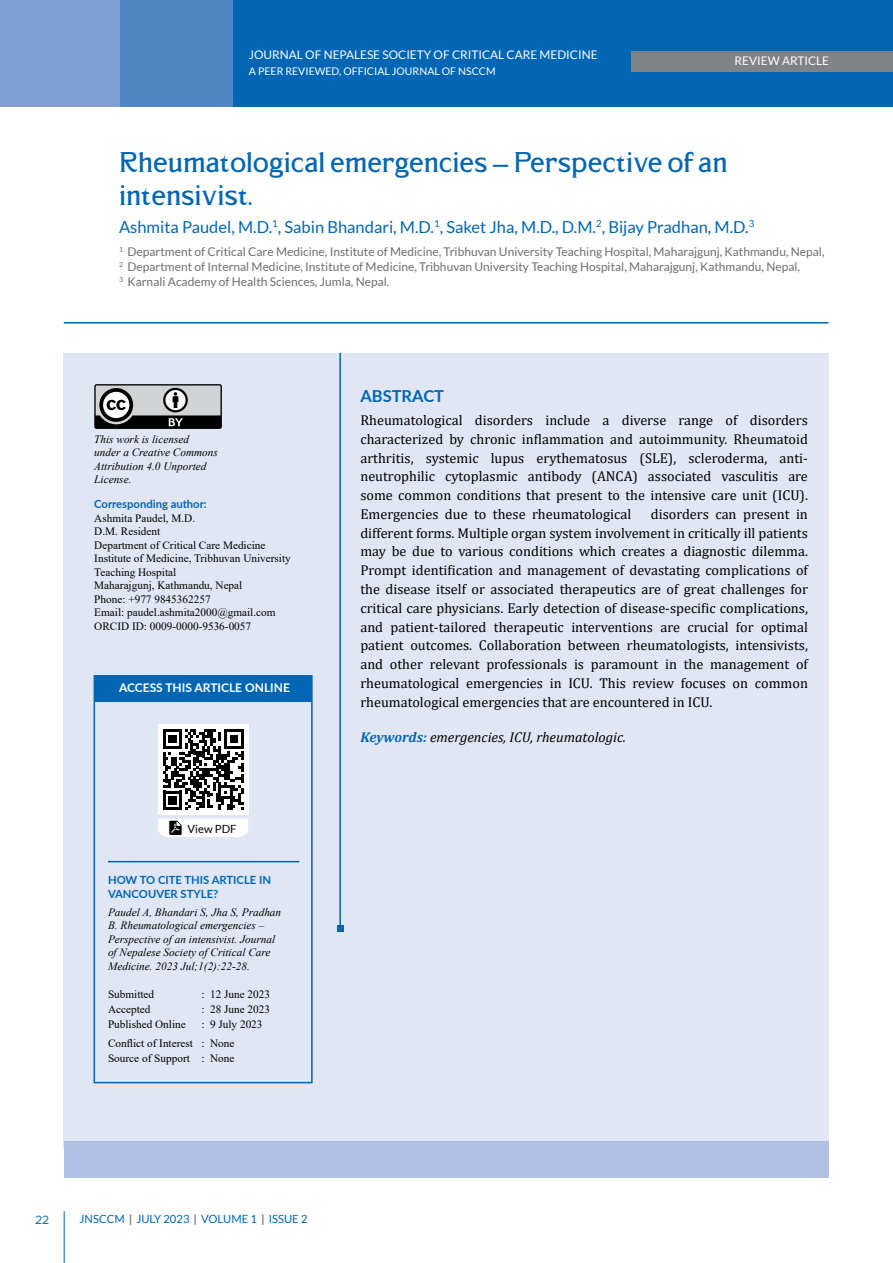
<style>
.page{position:relative;width:893px;height:1263px;background:#fff}
.page>*{position:absolute;margin:0;border:0;box-sizing:border-box;transform-origin:0 0}
.t1{font:22.5px/33px "CALLIMBA";color:#0066b3}
.t2{font:16.5px "Lato";color:#0066b3}
.t3{font:700 16.5px "Lato";color:#0066b3}
.t4{font:14.25px/18.8px "Cambria";color:#000;text-align:justify}
.t5{font:italic 14.25px "Cambria";color:#000}
.t6{font:12px/15px "Lato";color:#6d6e71}
.t7{font:700 12px "Lato";color:#fff}
.t8{font:12px "Metropolis";color:#0066b3}
.t9{font:11.85px "Lato";color:#fff}
.t10{font:11.25px/13.5px "Times New Roman";color:#000}
.t11{font:italic 11.25px/13.5px "Times New Roman";color:#000}
.t12{font:700 11.25px/13.5px "Lato";color:#0066b3}
.t13{font:11.25px "Lato";color:#0066b3}
.t14{font:11.25px "Lato";color:#000}
.t15{font:10.5px "Lato";color:#fff}
.s1{font-weight:700;color:#0066b3}
.s2{font-weight:700;color:#6d6e71}
</style>
<div class="page">
<div style="left:64px;top:354px;width:765px;height:794px;background:#e1e6f4"></div>
<div style="left:0;top:0;width:460px;height:106px;background:#5285c4"></div>
<hr style="left:64px;top:322px;width:764px;height:2px;background:#0066b3">
<div style="left:234px;top:0;width:659px;height:106px;background:#0066b3"></div>
<div style="left:632px;top:51px;width:261px;height:20px;background:#808285"></div>
<div style="left:0;top:0;width:119px;height:106px;background:#80a0d3"></div>
<svg style="left:94px;top:384px;width:128px;height:45px;background:#808181"></svg>
<div style="left:65px;top:1142px;width:764px;height:36px;background:#aec0e3"></div>
<hr style="left:339px;top:353px;width:2px;height:576px;background:#0066b3">
<svg style="left:337px;top:926px;width:6px;height:6px"></svg>
<div style="left:94px;top:675px;width:219px;height:408px;border:2px solid #0066b3"></div>
<div style="left:94px;top:676px;width:218px;height:26px;background:#0066b3"></div>
<hr style="left:108px;top:861px;width:191px;height:1px;background:#0066b3">
<div style="left:158px;top:725px;width:90px;height:90px;background:#fff"></div>
<svg style="left:163px;top:730px;width:81px;height:80px"></svg>
<svg style="left:158px;top:819px;width:90px;height:18px;background:#e8e8e8"></svg>
<hr style="left:64px;top:1211px;width:1px;height:52px;background:#0066b3">
<p class="t9" style="left:249px;top:48px;width:350px">JOURNAL OF NEPALESE SOCIETY OF CRITICAL CARE MEDICINE</p>
<p class="t15" style="left:249px;top:66px;width:248px">A PEER REVIEWED, OFFICIAL JOURNAL OF NSCCM</p>
<p class="t9" style="left:735px;top:54px;width:96px">REVIEW ARTICLE</p>
<h1 class="t1" style="left:119px;top:145px;width:610px">Rheumatological emergencies – Perspective of an intensivist.</h1>
<p class="t2" style="left:119px;top:218px;width:637px">Ashmita Paudel, M.D.<sup>1</sup>, Sabin Bhandari, M.D.<sup>1</sup>, Saket Jha, M.D., D.M.<sup>2</sup>, Bijay Pradhan, M.D.<sup>3</sup></p>
<p class="t6" style="left:119px;top:245px;width:707px"><sup>1</sup> Department of Critical Care Medicine, Institute of Medicine, Tribhuvan University Teaching Hospital, Maharajgunj, Kathmandu, Nepal,<br><sup>2</sup> Department of Internal Medicine, Institute of Medicine, Tribhuvan University Teaching Hospital, Maharajgunj, Kathmandu, Nepal,<br><sup>3</sup> Karnali Academy of Health Sciences, Jumla, Nepal.</p>
<p class="t11" style="left:94px;top:432px;width:125px">This work is licensed under a Creative Commons<br>Attribution 4.0 Unported<br>License.</p>
<p class="t12" style="left:94px;top:497px;width:114px">Corresponding author:</p>
<p class="t10" style="left:94px;top:511px;width:198px">Ashmita Paudel, M.D.<br>D.M. Resident<br>Department of Critical Care Medicine<br>Institute of Medicine, Tribhuvan University<br>Teaching Hospital<br>Maharajgunj, Kathmandu, Nepal<br>Phone: +977 9845362257<br>Email: paudel.ashmita2000@gmail.com<br>ORCID ID: 0009-0000-9536-0057</p>
<p class="t7" style="left:119px;top:679px;width:172px">ACCESS THIS ARTICLE ONLINE</p>
<p class="t14" style="left:188px;top:822px;width:51px">View PDF</p>
<p class="t12" style="left:108px;top:873px;width:165px">HOW TO CITE THIS ARTICLE IN<br>VANCOUVER STYLE?</p>
<p class="t11" style="left:108px;top:905px;width:175px">Paudel A, Bhandari S, Jha S, Pradhan B. Rheumatological emergencies – Perspective of an intensivist. Journal of Nepalese Society of Critical Care Medicine. 2023 Jul;1(2):22-28.</p>
<p class="t10" style="left:108px;top:987px;width:48px">Submitted</p>
<p class="t10" style="left:202px;top:987px;width:70px">: 12 June 2023</p>
<p class="t10" style="left:108px;top:1002px;width:44px">Accepted</p>
<p class="t10" style="left:202px;top:1002px;width:70px">: 28 June 2023</p>
<p class="t10" style="left:108px;top:1017px;width:79px">Published Online</p>
<p class="t10" style="left:108px;top:1014px;width:156px;line-height:19.2px;text-indent:94px">: 9 July 2023<br>Conflict of Interest : None</p>
<p class="t10" style="left:108px;top:1051px;width:128px">Source of Support : None</p>
<p class="t3" style="left:360px;top:384px;width:85px">ABSTRACT</p>
<p class="t4" style="left:360px;top:411px;width:449px">Rheumatological disorders include a diverse range of disorders characterized by chronic inflammation and autoimmunity. Rheumatoid arthritis, systemic lupus erythematosus (SLE), scleroderma, anti&shy;neutrophilic cytoplasmic antibody (ANCA) associated vasculitis are some common conditions that present to the intensive care unit (ICU).<br>Emergencies due to these rheumatological</p>
<p class="t4" style="left:360px;top:505px;width:449px;text-indent:290px">disorders can present in different forms. Multiple organ system involvement in critically ill patients may be due to various conditions which creates a diagnostic dilemma.<br>Prompt identification and management of devastating complications of the disease itself or associated therapeutics are of great challenges for critical care physicians. Early detection of disease-specific complications, and patient-tailored therapeutic interventions are crucial for optimal patient outcomes. Collaboration between rheumatologists, intensivists, and other relevant professionals is paramount in the management of rheumatological emergencies in ICU. This review focuses on common rheumatological emergencies that are encountered in ICU.</p>
<p class="t5" style="left:360px;top:727px;width:267px"><span class="s1">Keywords:</span> emergencies, ICU, rheumatologic.</p>
<p class="t8" style="left:35px;top:1212px;width:16px">22</p>
<p class="t13" style="left:80px;top:1213px;width:229px">JNSCCM <span class="s2">|</span> JULY 2023 <span class="s2">|</span> VOLUME 1 <span class="s2">|</span> ISSUE 2</p>
</div>
